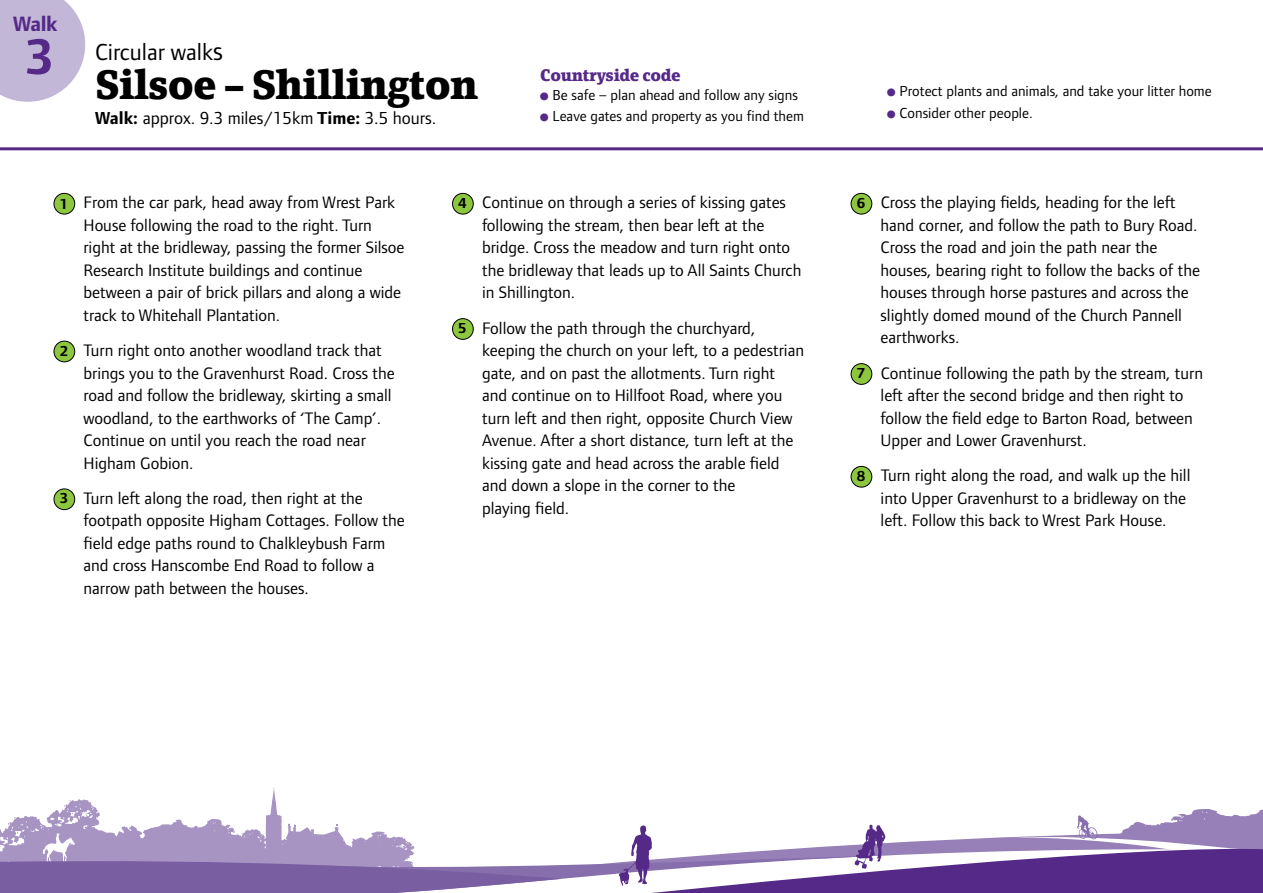
<style>
.page{position:relative;width:1263px;height:893px;background:#fff}
.page>*{position:absolute;margin:0;border:0;box-sizing:border-box;transform-origin:0 0}
.t1{font:700 40.5px "Page Serif";letter-spacing:-.02em;color:#000}
.t2{font:24px "Foundry Form Sans";color:#000}
.t3{font:700 21.6px "Foundry Form Sans";color:#552988}
.t4{font:18px "Foundry Form Sans";color:#000}
.t5{font:17.25px/22.5px "Foundry Form Sans";color:#000}
.t6{font:700 16.5px "Page Serif";letter-spacing:-.02em;color:#552988}
.t7{font:15px "Foundry Form Sans";color:#000}
.s1{font-weight:700;font-size:51.9px;color:#552988}
.s2{font-size:26.55px}
.s3{font-weight:700}
.s4{color:#552988}
.s5{font-weight:700;font-size:15px}
</style>
<div class="page">
<div style="left:54px;top:193px;width:21px;height:21px;background:#8dc63f;border-radius:50%"></div>
<div style="left:54px;top:193px;width:21px;height:21px;border:1px solid #000;border-radius:50%"></div>
<div style="left:54px;top:341px;width:21px;height:21px;background:#8dc63f;border-radius:50%"></div>
<div style="left:54px;top:341px;width:21px;height:21px;border:1px solid #000;border-radius:50%"></div>
<div style="left:54px;top:489px;width:21px;height:21px;background:#8dc63f;border-radius:50%"></div>
<div style="left:54px;top:489px;width:21px;height:21px;border:1px solid #000;border-radius:50%"></div>
<div style="left:452px;top:193px;width:21px;height:21px;background:#8dc63f;border-radius:50%"></div>
<div style="left:452px;top:193px;width:21px;height:21px;border:1px solid #000;border-radius:50%"></div>
<div style="left:452px;top:319px;width:21px;height:20px;background:#8dc63f;border-radius:50%"></div>
<div style="left:452px;top:318px;width:21px;height:22px;border:1px solid #000;border-radius:50%"></div>
<div style="left:851px;top:193px;width:21px;height:21px;background:#8dc63f;border-radius:50%"></div>
<div style="left:851px;top:193px;width:21px;height:21px;border:1px solid #000;border-radius:50%"></div>
<div style="left:851px;top:364px;width:21px;height:20px;background:#8dc63f;border-radius:50%"></div>
<div style="left:851px;top:363px;width:21px;height:22px;border:1px solid #000;border-radius:50%"></div>
<div style="left:851px;top:466px;width:21px;height:21px;background:#8dc63f;border-radius:50%"></div>
<div style="left:851px;top:466px;width:21px;height:21px;border:1px solid #000;border-radius:50%"></div>
<hr style="left:0;top:147px;width:1263px;height:3px;background:#552988">
<svg style="left:0;top:0;width:85px;height:102px;background:#c9bfdb"></svg>
<svg style="left:0;top:788px;width:1263px;height:105px"></svg>
<p class="t3" style="left:13px;top:12px;width:46px">Walk</p>
<h2 class="t2" style="left:24px;top:37px;width:201px"><span class="s1">3</span> Circular walk<span class="s2">s</span></h2>
<h1 class="t1" style="left:95px;top:60px;width:385px">Silsoe – Shillington</h1>
<p class="t4" style="left:95px;top:108px;width:343px"><span class="s3">Walk:</span> approx. 9.3 miles/15km <span class="s3">Time:</span> 3.5 hours.</p>
<p class="t6" style="left:540px;top:65px;width:142px">Countryside code</p>
<p class="t7" style="left:540px;top:86px;width:259px"><span class="s4">●</span> Be safe – plan ahead and follow any signs</p>
<p class="t7" style="left:540px;top:107px;width:265px"><span class="s4">●</span> Leave gates and property as you find them</p>
<p class="t5" style="left:83px;top:191px;width:322px;text-indent:-24px"><span class="s5">1</span> From the car park, head away from Wrest Park House following the road to the right. Turn right at the bridleway, passing the former Silsoe Research Institute buildings and continue between a pair of brick pillars and along a wide track to Whitehall Plantation.</p>
<p class="t5" style="left:83px;top:339px;width:313px;text-indent:-24px"><span class="s5">2</span> Turn right onto another woodland track that brings you to the Gravenhurst Road. Cross the road and follow the bridleway, skirting a small woodland, to the earthworks of ‘The Camp’.<br>Continue on until you reach the road near Higham Gobion.</p>
<p class="t5" style="left:83px;top:487px;width:323px;text-indent:-24px"><span class="s5">3</span> Turn left along the road, then right at the footpath opposite Higham Cottages. Follow the field edge paths round to Chalkleybush Farm and cross Hanscombe End Road to follow a narrow path between the houses.</p>
<p class="t5" style="left:482px;top:191px;width:321px;text-indent:-24px"><span class="s5">4</span> Continue on through a series of kissing gates following the stream, then bear left at the bridge. Cross the meadow and turn right onto the bridleway that leads up to All Saints Church in Shillington.</p>
<p class="t5" style="left:482px;top:317px;width:324px;text-indent:-24px"><span class="s5">5</span> Follow the path through the churchyard, keeping the church on your left, to a pedestrian gate, and on past the allotments. Turn right and continue on to Hillfoot Road, where you turn left and then right, opposite Church View Avenue. After a short distance, turn left at the kissing gate and head across the arable field and down a slope in the corner to the<br>playing field.</p>
<p class="t7" style="left:887px;top:83px;width:326px"><span class="s4">●</span> Protect plants and animals, and take your litter home</p>
<p class="t7" style="left:887px;top:104px;width:147px"><span class="s4">●</span> Consider other people.</p>
<p class="t5" style="left:880px;top:191px;width:321px;text-indent:-24px"><span class="s5">6</span> Cross the playing fields, heading for the left hand corner, and follow the path to Bury Road.<br>Cross the road and join the path near the houses, bearing right to follow the backs of the houses through horse pastures and across the slightly domed mound of the Church Pannell earthworks.</p>
<p class="t5" style="left:880px;top:362px;width:324px;text-indent:-24px"><span class="s5">7</span> Continue following the path by the stream, turn left after the second bridge and then right to follow the field edge to Barton Road, between Upper and Lower Gravenhurst.</p>
<p class="t5" style="left:880px;top:464px;width:311px;text-indent:-24px"><span class="s5">8</span> Turn right along the road, and walk up the hill into Upper Gravenhurst to a bridleway on the left. Follow this back to Wrest Park House.</p>
</div>
